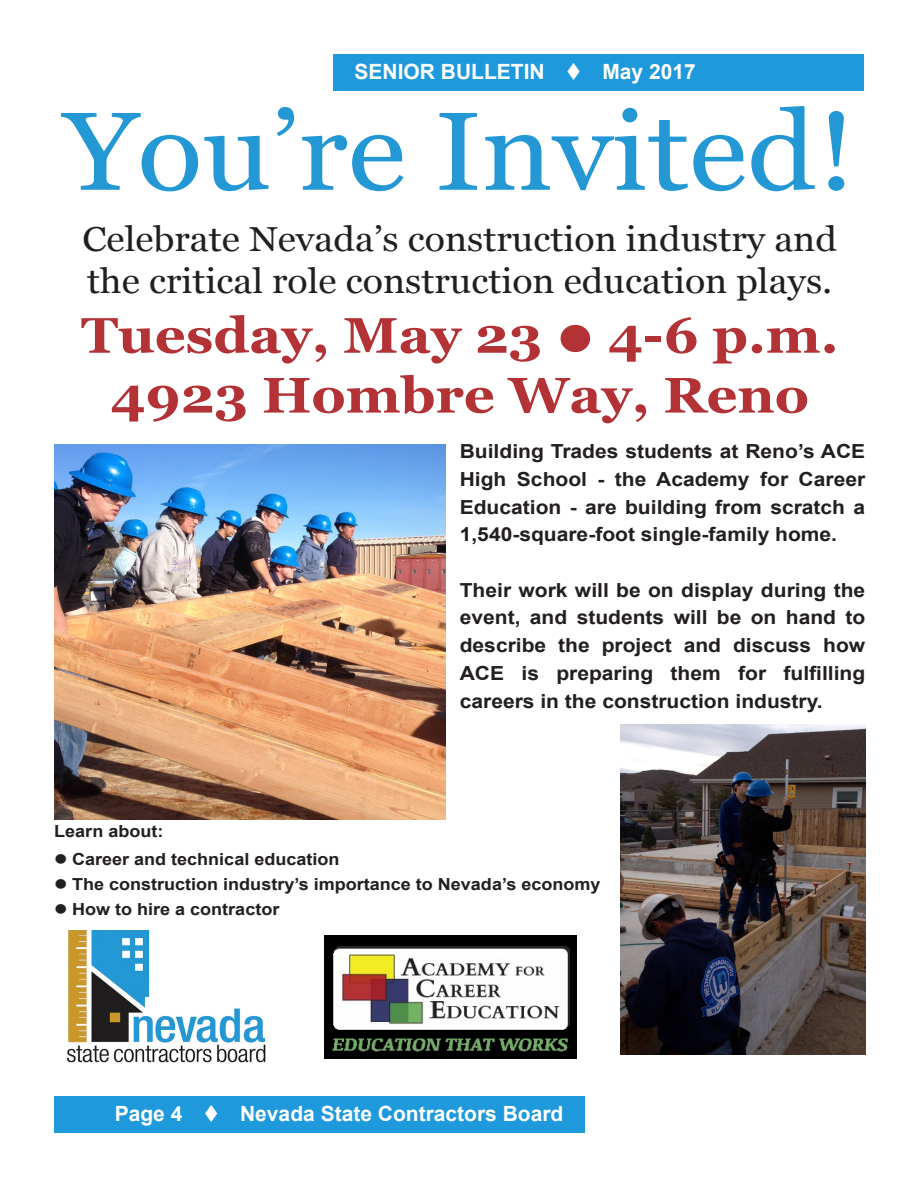
<style>
.page{position:relative;width:918px;height:1188px;background:#fff}
.page>*{position:absolute;margin:0;border:0;box-sizing:border-box;transform-origin:0 0}
.t1{font:110.85px "Georgia";color:#2498d4;scale:1.08 1}
.t2{font:700 49.95px/59.8px "Georgia";color:#b33236;text-align:center;scale:1.08 1}
.t3{font:34.65px/41.5px "Georgia";color:#231f20;scale:1.08 1}
.t4{font:700 21px "Arial";color:#fff}
.t5{font:700 19.35px/27.8px "Arial";color:#231f20;text-align:justify;scale:1.08 1}
.t6{font:700 16.65px "Arial";color:#231f20;scale:1.08 1}
</style>
<div class="page">
<div style="left:333px;top:54px;width:531px;height:37px;background:#1e99dc"></div>
<div style="left:54px;top:1096px;width:531px;height:36px;background:#1e99dc"></div>
<img style="left:67px;top:930px;width:199px;height:132px">
<img style="left:54px;top:444px;width:392px;height:375px">
<img style="left:324px;top:936px;width:253px;height:123px">
<img style="left:621px;top:725px;width:244px;height:329px">
<p class="t4" style="left:355px;top:58px;width:343px">SENIOR BULLETIN ▼ May 2017</p>
<p class="t1" style="left:64px;top:84px;width:735px">You’re Invited!</p>
<p class="t3" style="left:82px;top:219px;width:700px">Celebrate Nevada’s construction industry and the critical role construction education plays.</p>
<p class="t2" style="left:81px;top:306px;width:703px">Tuesday, May 23 ● 4-6 p.m.<br>4923 Hombre Way, Reno</p>
<p class="t5" style="left:460px;top:438px;width:377px">Building Trades students at Reno’s ACE High School - the Academy for Career Education - are building from scratch a 1,540-square-foot single-family home.</p>
<p class="t5" style="left:460px;top:577px;width:377px">Their work will be on display during the event, and students will be on hand to describe the project and discuss how ACE is preparing them for fulfilling careers in the construction industry.</p>
<p class="t6" style="left:54px;top:821px;width:103px">Learn about:</p>
<p class="t6" style="left:54px;top:848px;width:266px">● Career and technical education</p>
<p class="t6" style="left:54px;top:873px;width:507px">● The construction industry’s importance to Nevada’s economy</p>
<p class="t6" style="left:54px;top:898px;width:210px">● How to hire a contractor</p>
<p class="t4" style="left:115px;top:1100px;width:450px">Page 4 ▼ Nevada State Contractors Board</p>
</div>
